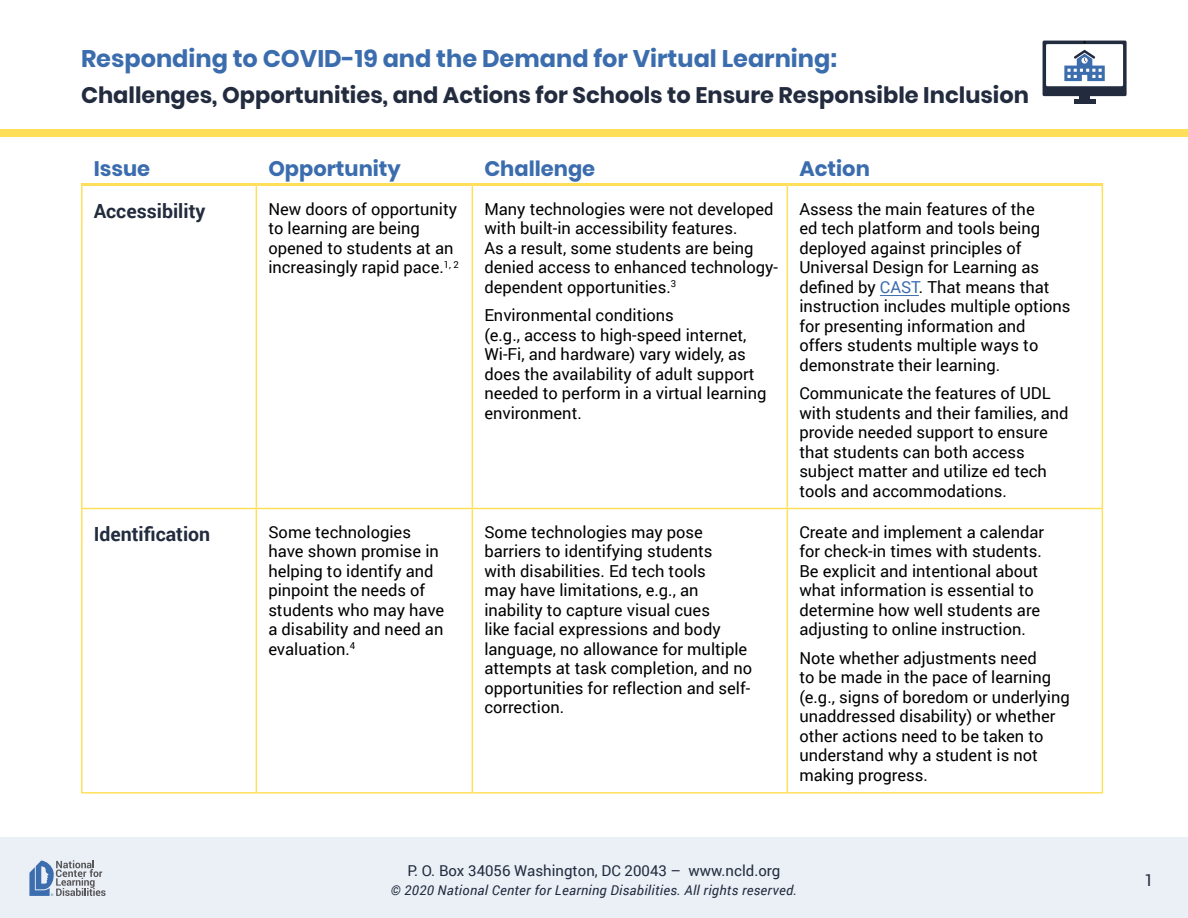
<style>
.page{position:relative;width:1188px;height:918px;background:#fff}
.page>*{position:absolute;margin:0;border:0;box-sizing:border-box;transform-origin:0 0}
.t1{font:700 24px "Poppins";color:#3b6dae}
.t2{font:700 22.5px "Poppins";color:#232c3f}
.t3{font:700 21px "Poppins";color:#3b6dae}
.t4{font:700 19.5px "Roboto";color:#232c3f}
.t5{font:16.5px/19.5px "Roboto";color:#000}
.t6{font:16.5px "Roboto";color:#232c3f}
.t7{font:15px "Roboto";color:#232c3f}
.t8{font:italic 13.5px "Roboto";letter-spacing:.02em;color:#232c3f}
.s1{color:#3b6dae}
</style>
<div class="page">
<div style="left:0;top:837px;width:1188px;height:81px;background:#ebf0f7"></div>
<svg style="left:29px;top:860px;width:77px;height:36px"></svg>
<div style="left:1074px;top:99px;width:21px;height:5px;background:#232c3f"></div>
<hr style="left:1079px;top:95px;width:11px;height:4px;background:#232c3f">
<svg style="left:1043px;top:41px;width:84px;height:55px"></svg>
<div style="left:0;top:130px;width:1188px;height:7px;background:#ffdf5a"></div>
<hr style="left:81px;top:183px;width:175px;height:3px;background:#ffdf5a">
<hr style="left:256px;top:183px;width:216px;height:3px;background:#ffdf5a">
<hr style="left:472px;top:183px;width:315px;height:3px;background:#ffdf5a">
<hr style="left:787px;top:183px;width:316px;height:3px;background:#ffdf5a">
<hr style="left:81px;top:186px;width:1px;height:322px;background:#ffdf5a">
<hr style="left:256px;top:186px;width:1px;height:322px;background:#ffdf5a">
<hr style="left:472px;top:186px;width:1px;height:322px;background:#ffdf5a">
<hr style="left:787px;top:186px;width:1px;height:322px;background:#ffdf5a">
<hr style="left:1102px;top:186px;width:1px;height:322px;background:#ffdf5a">
<hr style="left:81px;top:508px;width:175px;height:1px;background:#ffdf5a">
<hr style="left:81px;top:509px;width:1px;height:283px;background:#ffdf5a">
<hr style="left:256px;top:508px;width:216px;height:1px;background:#ffdf5a">
<hr style="left:256px;top:509px;width:1px;height:283px;background:#ffdf5a">
<hr style="left:472px;top:508px;width:315px;height:1px;background:#ffdf5a">
<hr style="left:472px;top:509px;width:1px;height:283px;background:#ffdf5a">
<hr style="left:787px;top:508px;width:316px;height:1px;background:#ffdf5a">
<hr style="left:787px;top:509px;width:1px;height:283px;background:#ffdf5a">
<hr style="left:1102px;top:509px;width:1px;height:283px;background:#ffdf5a">
<hr style="left:81px;top:792px;width:175px;height:2px;background:#ffdf5a">
<hr style="left:256px;top:792px;width:216px;height:2px;background:#ffdf5a">
<hr style="left:472px;top:792px;width:315px;height:2px;background:#ffdf5a">
<hr style="left:787px;top:792px;width:316px;height:2px;background:#ffdf5a">
<hr style="left:880px;top:295px;width:39px;height:1px;background:#3b6dae">
<h1 class="t1" style="left:81px;top:45px;width:758px">Responding to COVID-19 and the Demand for Virtual Learning:</h1>
<h2 class="t2" style="left:81px;top:82px;width:950px">Challenges, Opportunities, and Actions for Schools to Ensure Responsible Inclusion</h2>
<p class="t3" style="left:94px;top:156px;width:58px">Issue</p>
<p class="t3" style="left:268px;top:156px;width:134px">Opportunity</p>
<p class="t3" style="left:484px;top:156px;width:112px">Challenge</p>
<p class="t3" style="left:799px;top:156px;width:72px">Action</p>
<p class="t4" style="left:94px;top:197px;width:113px">Accessibility</p>
<p class="t5" style="left:268px;top:198px;width:192px">New doors of opportunity to learning are being opened to students at an increasingly rapid pace.<sup>1,</sup> <sup>2</sup></p>
<p class="t5" style="left:484px;top:198px;width:295px">Many technologies were not developed with built-in accessibility features.<br>As a result, some students are being denied access to enhanced technology&shy;dependent opportunities.<sup>3</sup></p>
<p class="t5" style="left:484px;top:305px;width:284px">Environmental conditions<br>(e.g., access to high-speed internet,<br>Wi-Fi, and hardware) vary widely, as does the availability of adult support needed to perform in a virtual learning environment.</p>
<p class="t5" style="left:799px;top:198px;width:273px">Assess the main features of the<br>ed tech platform and tools being deployed against principles of<br>Universal Design for Learning as defined by <span class="s1">CAST</span>. That means that instruction includes multiple options for presenting information and offers students multiple ways to demonstrate their learning.</p>
<p class="t5" style="left:799px;top:383px;width:271px">Communicate the features of UDL with students and their families, and provide needed support to ensure that students can both access subject matter and utilize ed tech tools and accommodations.</p>
<p class="t4" style="left:94px;top:520px;width:118px">Identification</p>
<p class="t5" style="left:268px;top:522px;width:177px">Some technologies have shown promise in helping to identify and pinpoint the needs of students who may have a disability and need an evaluation.<sup>4</sup></p>
<p class="t5" style="left:484px;top:522px;width:269px">Some technologies may pose barriers to identifying students<br>with disabilities. Ed tech tools<br>may have limitations, e.g., an inability to capture visual cues<br>like facial expressions and body language, no allowance for multiple attempts at task completion, and no opportunities for reflection and self&shy;correction.</p>
<p class="t5" style="left:799px;top:522px;width:246px">Create and implement a calendar for check-in times with students.<br>Be explicit and intentional about what information is essential to determine how well students are adjusting to online instruction.</p>
<p class="t5" style="left:799px;top:648px;width:272px">Note whether adjustments need<br>to be made in the pace of learning (e.g., signs of boredom or underlying unaddressed disability) or whether other actions need to be taken to understand why a student is not making progress.</p>
<p class="t7" style="left:408px;top:860px;width:374px">P. O. Box 34056 Washington, DC 20043 – www.ncld.org</p>
<p class="t8" style="left:391px;top:881px;width:408px">© 2020 National Center for Learning Disabilities. All rights reserved.</p>
<p class="t6" style="left:1144px;top:868px;width:11px">1</p>
</div>
